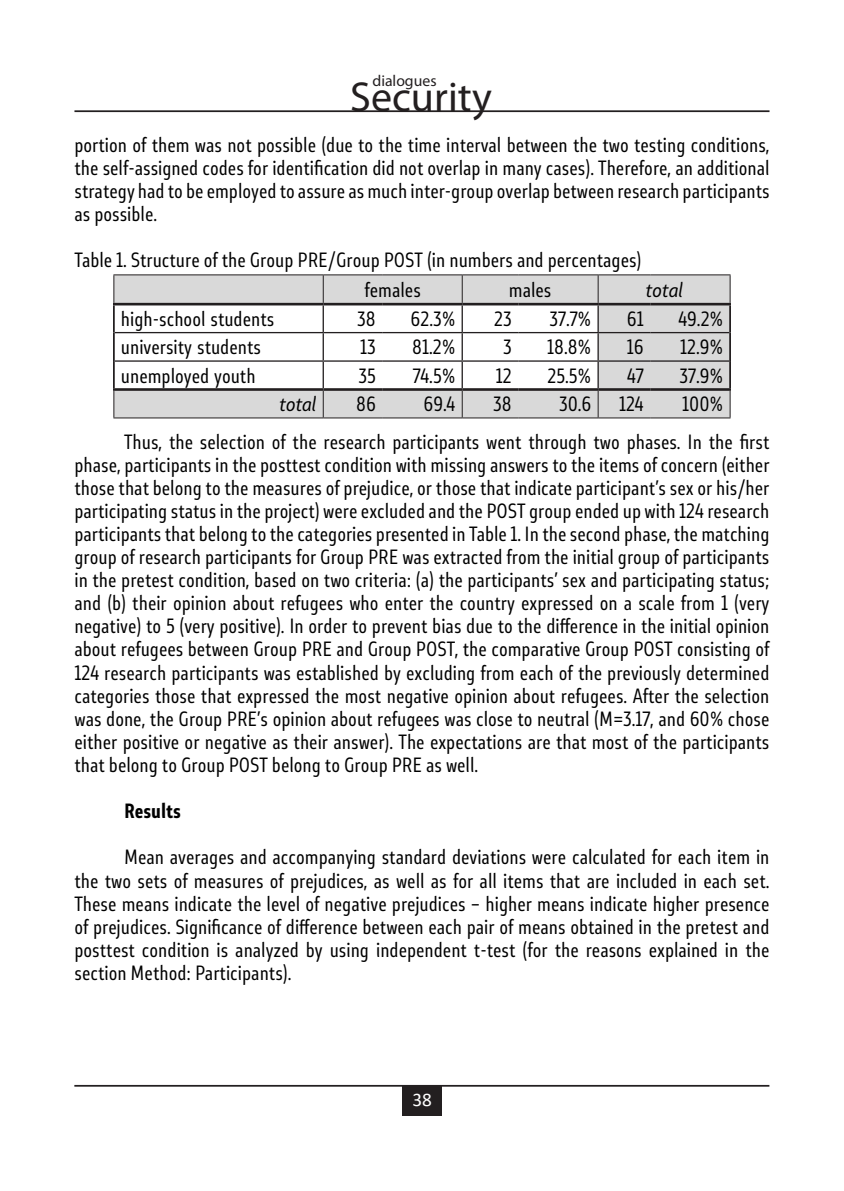
<style>
.page{position:relative;width:844px;height:1191px;background:#fff}
.page>*{position:absolute;margin:0;border:0;box-sizing:border-box;transform-origin:0 0}
.t1{font:42px "Myriad Pro";color:#231f20}
.TEXT{font:19.25px/23.1px "Stobi Sans Cn";color:#000;text-align:justify}
.SLIKA{font:19.25px "Stobi Sans Cn";color:#000}
.t2{font:19.25px "Stobi Sans It";color:#000}
.PODNASLOV{font:700 19.25px "Stobi Sans Cn";color:#000}
.t3{font:19.25px "Calibri";color:#fff}
.t4{font:15.75px "Myriad Pro";color:#231f20}
</style>
<div class="page">
<div style="left:402px;top:1086px;width:40px;height:30px;background:#231f20"></div>
<hr style="left:74px;top:110px;width:695px;height:2px;background:#231f20">
<hr style="left:74px;top:1085px;width:695px;height:1px;background:#231f20">
<div style="left:114px;top:275px;width:615px;height:142px;background:#d9d9d9"></div>
<svg style="left:115px;top:305px;width:482px;height:83px"></svg>
<hr style="left:113px;top:274px;width:210px;height:1px;background:#231f20">
<svg style="left:113px;top:275px;width:1px;height:28px"></svg>
<hr style="left:323px;top:274px;width:59px;height:1px;background:#231f20">
<svg style="left:323px;top:275px;width:1px;height:28px"></svg>
<hr style="left:382px;top:274px;width:80px;height:1px;background:#231f20">
<hr style="left:462px;top:274px;width:56px;height:1px;background:#231f20">
<svg style="left:461px;top:275px;width:1px;height:28px"></svg>
<hr style="left:518px;top:274px;width:80px;height:1px;background:#231f20">
<hr style="left:598px;top:274px;width:52px;height:1px;background:#231f20">
<hr style="left:650px;top:274px;width:80px;height:1px;background:#231f20">
<svg style="left:113px;top:391px;width:1px;height:26px"></svg>
<svg style="left:323px;top:391px;width:1px;height:26px"></svg>
<svg style="left:461px;top:391px;width:1px;height:26px"></svg>
<hr style="left:113px;top:417px;width:210px;height:1px;background:#231f20">
<hr style="left:323px;top:417px;width:59px;height:1px;background:#231f20">
<hr style="left:382px;top:417px;width:80px;height:1px;background:#231f20">
<hr style="left:462px;top:417px;width:56px;height:1px;background:#231f20">
<hr style="left:518px;top:417px;width:80px;height:1px;background:#231f20">
<hr style="left:598px;top:417px;width:52px;height:1px;background:#231f20">
<hr style="left:650px;top:417px;width:80px;height:1px;background:#231f20">
<hr style="left:113px;top:305px;width:2px;height:27px;background:#231f20">
<hr style="left:322px;top:305px;width:2px;height:27px;background:#231f20">
<hr style="left:461px;top:305px;width:2px;height:27px;background:#231f20">
<hr style="left:113px;top:303px;width:210px;height:2px;background:#231f20">
<hr style="left:323px;top:303px;width:59px;height:2px;background:#231f20">
<hr style="left:382px;top:303px;width:80px;height:2px;background:#231f20">
<hr style="left:462px;top:303px;width:56px;height:2px;background:#231f20">
<hr style="left:518px;top:303px;width:80px;height:2px;background:#231f20">
<hr style="left:598px;top:303px;width:52px;height:2px;background:#231f20">
<hr style="left:650px;top:303px;width:80px;height:2px;background:#231f20">
<hr style="left:113px;top:332px;width:2px;height:29px;background:#231f20">
<hr style="left:322px;top:333px;width:2px;height:27px;background:#231f20">
<hr style="left:461px;top:333px;width:2px;height:27px;background:#231f20">
<hr style="left:113px;top:361px;width:2px;height:27px;background:#231f20">
<hr style="left:322px;top:362px;width:2px;height:26px;background:#231f20">
<hr style="left:461px;top:362px;width:2px;height:26px;background:#231f20">
<svg style="left:597px;top:275px;width:1px;height:142px"></svg>
<hr style="left:115px;top:332px;width:208px;height:1px;background:#231f20">
<hr style="left:323px;top:332px;width:59px;height:1px;background:#231f20">
<hr style="left:382px;top:332px;width:80px;height:1px;background:#231f20">
<hr style="left:462px;top:332px;width:56px;height:1px;background:#231f20">
<hr style="left:518px;top:332px;width:80px;height:1px;background:#231f20">
<hr style="left:598px;top:332px;width:52px;height:1px;background:#231f20">
<hr style="left:650px;top:332px;width:79px;height:1px;background:#231f20">
<hr style="left:115px;top:360px;width:208px;height:2px;background:#231f20">
<hr style="left:323px;top:360px;width:59px;height:2px;background:#231f20">
<hr style="left:382px;top:360px;width:80px;height:2px;background:#231f20">
<hr style="left:462px;top:360px;width:56px;height:2px;background:#231f20">
<hr style="left:518px;top:360px;width:80px;height:2px;background:#231f20">
<hr style="left:598px;top:360px;width:52px;height:2px;background:#231f20">
<hr style="left:650px;top:360px;width:79px;height:2px;background:#231f20">
<svg style="left:729px;top:275px;width:1px;height:142px"></svg>
<hr style="left:113px;top:388px;width:210px;height:3px;background:#231f20">
<hr style="left:323px;top:388px;width:59px;height:3px;background:#231f20">
<hr style="left:382px;top:388px;width:80px;height:3px;background:#231f20">
<hr style="left:462px;top:388px;width:56px;height:3px;background:#231f20">
<hr style="left:518px;top:388px;width:80px;height:3px;background:#231f20">
<hr style="left:598px;top:388px;width:52px;height:3px;background:#231f20">
<hr style="left:650px;top:388px;width:80px;height:3px;background:#231f20">
<p class="t4" style="left:372px;top:71px;width:66px">dialogues</p>
<h1 class="t1" style="left:350px;top:71px;width:143px">Security</h1>
<p class="TEXT" style="left:74px;top:133px;width:696px">portion of them was not possible (due to the time interval between the two testing conditions, the self-assigned codes for identification did not overlap in many cases). Therefore, an additional strategy had to be employed to assure as much inter-group overlap between research participants as possible.</p>
<p class="SLIKA" style="left:74px;top:247px;width:568px">Table 1. Structure of the Group PRE/Group POST (in numbers and percentages)</p>
<p class="TEXT" style="left:364px;top:277px;width:58px">females</p>
<p class="TEXT" style="left:508px;top:277px;width:44px">males</p>
<p class="t2" style="left:645px;top:276px;width:39px">total</p>
<p class="TEXT" style="left:121px;top:306px;width:155px">high-school students</p>
<p class="TEXT" style="left:357px;top:306px;width:20px">38</p>
<p class="TEXT" style="left:410px;top:306px;width:46px">62.3%</p>
<p class="TEXT" style="left:494px;top:306px;width:19px">23</p>
<p class="TEXT" style="left:549px;top:306px;width:43px">37.7%</p>
<p class="TEXT" style="left:626px;top:306px;width:18px">61</p>
<p class="TEXT" style="left:678px;top:306px;width:46px">49.2%</p>
<p class="TEXT" style="left:121px;top:335px;width:142px">university students</p>
<p class="TEXT" style="left:360px;top:335px;width:17px">13</p>
<p class="TEXT" style="left:412px;top:335px;width:44px">81.2%</p>
<p class="TEXT" style="left:503px;top:335px;width:10px">3</p>
<p class="TEXT" style="left:547px;top:335px;width:45px">18.8%</p>
<p class="TEXT" style="left:626px;top:335px;width:18px">16</p>
<p class="TEXT" style="left:680px;top:335px;width:44px">12.9%</p>
<p class="TEXT" style="left:121px;top:363px;width:136px">unemployed youth</p>
<p class="TEXT" style="left:358px;top:363px;width:19px">35</p>
<p class="TEXT" style="left:413px;top:363px;width:44px">74.5%</p>
<p class="TEXT" style="left:495px;top:363px;width:17px">12</p>
<p class="TEXT" style="left:547px;top:363px;width:45px">25.5%</p>
<p class="TEXT" style="left:627px;top:363px;width:18px">47</p>
<p class="TEXT" style="left:679px;top:363px;width:45px">37.9%</p>
<p class="t2" style="left:279px;top:391px;width:39px">total</p>
<p class="TEXT" style="left:356px;top:392px;width:21px">86</p>
<p class="TEXT" style="left:423px;top:392px;width:33px">69.4</p>
<p class="TEXT" style="left:493px;top:392px;width:20px">38</p>
<p class="TEXT" style="left:559px;top:392px;width:34px">30.6</p>
<p class="TEXT" style="left:619px;top:392px;width:26px">124</p>
<p class="TEXT" style="left:682px;top:392px;width:42px">100%</p>
<p class="TEXT" style="left:74px;top:429px;width:696px;text-indent:50px">Thus, the selection of the research participants went through two phases. In the first phase, participants in the posttest condition with missing answers to the items of concern (either those that belong to the measures of prejudice, or those that indicate participant’s sex or his/her participating status in the project) were excluded and the POST group ended up with 124 research participants that belong to the categories presented in Table 1. In the second phase, the matching group of research participants for Group PRE was extracted from the initial group of participants in the pretest condition, based on two criteria: (a) the participants’ sex and participating status; and (b) their opinion about refugees who enter the country expressed on a scale from 1 (very negative) to 5 (very positive). In order to prevent bias due to the difference in the initial opinion about refugees between Group PRE and Group POST, the comparative Group POST consisting of 124 research participants was established by excluding from each of the previously determined categories those that expressed the most negative opinion about refugees. After the selection was done, the Group PRE’s opinion about refugees was close to neutral (M=3.17, and 60% chose either positive or negative as their answer). The expectations are that most of the participants that belong to Group POST belong to Group PRE as well.</p>
<p class="PODNASLOV" style="left:124px;top:798px;width:58px">Results</p>
<p class="TEXT" style="left:74px;top:845px;width:696px;text-indent:50px">Mean averages and accompanying standard deviations were calculated for each item in the two sets of measures of prejudices, as well as for all items that are included in each set.<br>These means indicate the level of negative prejudices – higher means indicate higher presence of prejudices. Significance of difference between each pair of means obtained in the pretest and posttest condition is analyzed by using independent t-test (for the reasons explained in the section Method: Participants).</p>
<p class="t3" style="left:412px;top:1086px;width:21px">38</p>
</div>
